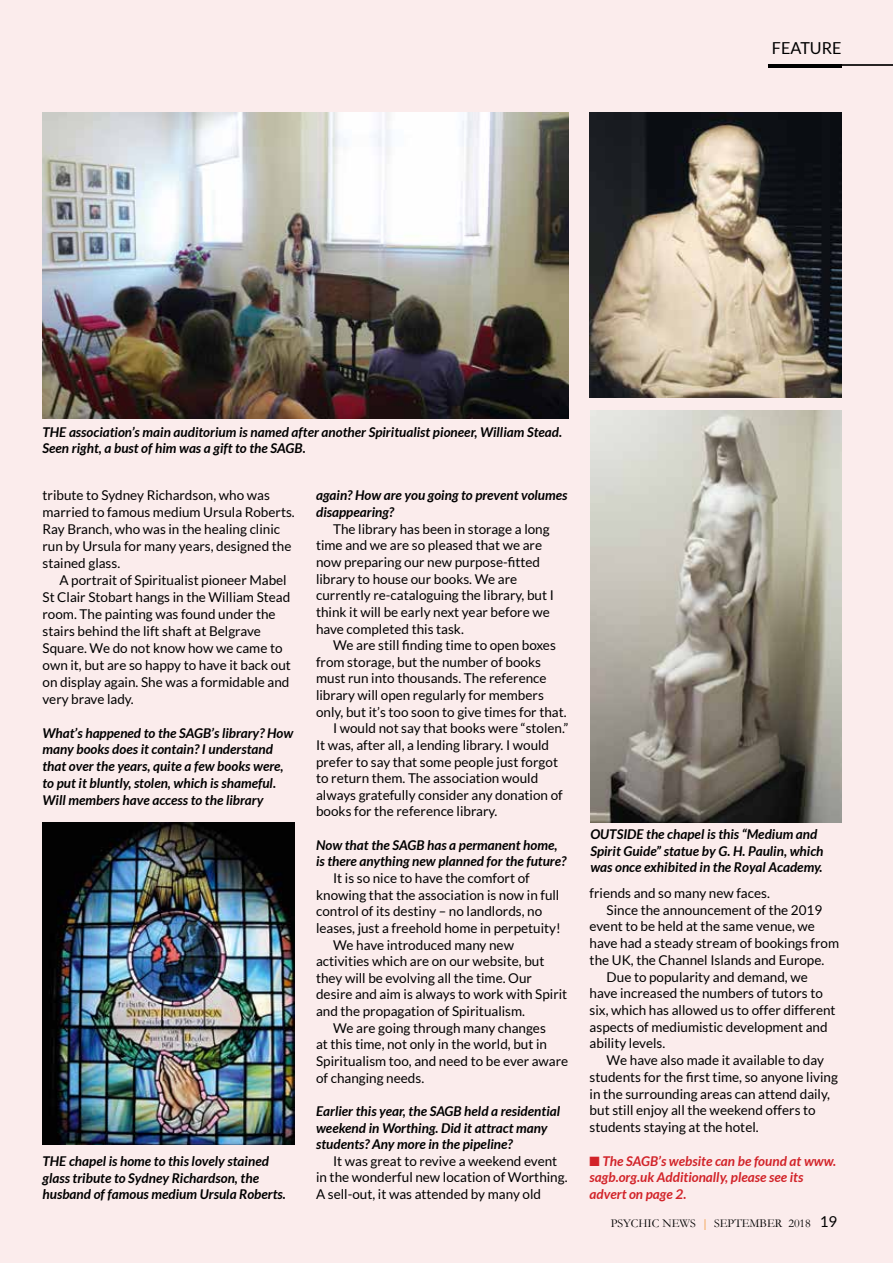
<style>
.page{position:relative;width:893px;height:1263px;background:#fbecec}
.page>*{position:absolute;margin:0;border:0;box-sizing:border-box;transform-origin:0 0}
.t1{font:16.5px "Lato";color:#000}
.t2{font:13.5px/17px "Lato";color:#000}
.t3{font:italic 700 13.5px/16.5px "Lato";color:#000}
.t4{font:italic 700 13.5px/16.8px "Lato";color:#d22329}
.t5{font:12px "Garamond";color:#000}
.s1{color:#ef7c00}
.s2{font-family:"Lato";font-size:15px}
</style>
<div class="page">
<hr style="left:768px;top:64px;width:125px;height:2px;background:#000">
<hr style="left:768px;top:64px;width:74px;height:4px;background:#000">
<img style="left:43px;top:113px;width:525px;height:306px">
<img style="left:590px;top:113px;width:252px;height:284px">
<img style="left:43px;top:823px;width:252px;height:322px">
<img style="left:590px;top:410px;width:252px;height:413px">
<p class="t1" style="left:772px;top:39px;width:71px">FEATURE</p>
<p class="t3" style="left:43px;top:424px;width:521px">THE association’s main auditorium is named after another Spiritualist pioneer, William Stead.<br>Seen right, a bust of him was a gift to the SAGB.</p>
<p class="t2" style="left:43px;top:487px;width:254px">tribute to Sydney Richardson, who was married to famous medium Ursula Roberts.<br>Ray Branch, who was in the healing clinic run by Ursula for many years, designed the stained glass.</p>
<p class="t2" style="left:43px;top:572px;width:250px;text-indent:17px">A portrait of Spiritualist pioneer Mabel St Clair Stobart hangs in the William Stead room. The painting was found under the stairs behind the lift shaft at Belgrave Square. We do not know how we came to own it, but are so happy to have it back out on display again. She was a formidable and very brave lady.</p>
<p class="t3" style="left:43px;top:724px;width:252px;line-height:17px">What’s happened to the SAGB’s library? How many books does it contain? I understand that over the years, quite a few books were, to put it bluntly, stolen, which is shameful.<br>Will members have access to the library</p>
<p class="t3" style="left:43px;top:1153px;width:245px">THE chapel is home to this lovely stained glass tribute to Sydney Richardson, the husband of famous medium Ursula Roberts.</p>
<p class="t3" style="left:316px;top:487px;width:253px">again? How are you going to prevent volumes disappearing?</p>
<p class="t2" style="left:316px;top:520px;width:239px;text-indent:17px">The library has been in storage a long time and we are so pleased that we are now preparing our new purpose-fitted library to house our books. We are currently re-cataloguing the library, but I think it will be early next year before we have completed this task.</p>
<p class="t2" style="left:333px;top:637px;width:224px">We are still finding time to open boxes</p>
<p class="t2" style="left:316px;top:653px;width:226px">from storage, but the number of books</p>
<p class="t2" style="left:316px;top:670px;width:232px">must run into thousands. The reference</p>
<p class="t2" style="left:316px;top:687px;width:229px">library will open regularly for members</p>
<p class="t2" style="left:316px;top:703px;width:252px">only, but it’s too soon to give times for that.</p>
<p class="t2" style="left:333px;top:720px;width:237px">I would not say that books were “stolen.”</p>
<p class="t2" style="left:316px;top:736px;width:235px">It was, after all, a lending library. I would</p>
<p class="t2" style="left:316px;top:753px;width:243px">prefer to say that some people just forgot</p>
<p class="t2" style="left:316px;top:770px;width:224px">to return them. The association would</p>
<p class="t2" style="left:316px;top:786px;width:248px">always gratefully consider any donation of</p>
<p class="t2" style="left:316px;top:803px;width:183px">books for the reference library.</p>
<p class="t3" style="left:316px;top:837px;width:252px">Now that the SAGB has a permanent home, is there anything new planned for the future?</p>
<p class="t2" style="left:333px;top:869px;width:198px">It is so nice to have the comfort of</p>
<p class="t2" style="left:316px;top:886px;width:245px">knowing that the association is now in full</p>
<p class="t2" style="left:316px;top:903px;width:228px">control of its destiny – no landlords, no</p>
<p class="t2" style="left:316px;top:919px;width:246px">leases, just a freehold home in perpetuity!</p>
<p class="t2" style="left:333px;top:936px;width:182px">We have introduced many new</p>
<p class="t2" style="left:316px;top:953px;width:230px">activities which are on our website, but</p>
<p class="t2" style="left:316px;top:969px;width:217px">they will be evolving all the time. Our</p>
<p class="t2" style="left:316px;top:986px;width:253px">desire and aim is always to work with Spirit</p>
<p class="t2" style="left:316px;top:1003px;width:210px">and the propagation of Spiritualism.</p>
<p class="t2" style="left:333px;top:1019px;width:214px">We are going through many changes</p>
<p class="t2" style="left:316px;top:1036px;width:232px">at this time, not only in the world, but in</p>
<p class="t2" style="left:316px;top:1052px;width:254px">Spiritualism too, and need to be ever aware</p>
<p class="t2" style="left:316px;top:1069px;width:110px">of changing needs.</p>
<p class="t3" style="left:316px;top:1103px;width:246px">Earlier this year, the SAGB held a residential weekend in Worthing. Did it attract many students? Any more in the pipeline?</p>
<p class="t2" style="left:316px;top:1152px;width:253px;text-indent:17px">It was great to revive a weekend event in the wonderful new location of Worthing.<br>A sell-out, it was attended by many old</p>
<p class="t3" style="left:590px;top:826px;width:235px">OUTSIDE the chapel is this “Medium and<br>Spirit Guide” statue by G. H. Paulin, which was once exhibited in the Royal Academy.</p>
<p class="t2" style="left:590px;top:884px;width:182px">friends and so many new faces.</p>
<p class="t2" style="left:607px;top:901px;width:217px">Since the announcement of the 2019</p>
<p class="t2" style="left:590px;top:918px;width:227px">event to be held at the same venue, we</p>
<p class="t2" style="left:590px;top:934px;width:251px">have had a steady stream of bookings from</p>
<p class="t2" style="left:590px;top:951px;width:236px">the UK, the Channel Islands and Europe.</p>
<p class="t2" style="left:607px;top:968px;width:203px">Due to popularity and demand, we</p>
<p class="t2" style="left:590px;top:985px;width:235px">have increased the numbers of tutors to</p>
<p class="t2" style="left:590px;top:1001px;width:248px">six, which has allowed us to offer different</p>
<p class="t2" style="left:590px;top:1018px;width:240px">aspects of mediumistic development and</p>
<p class="t2" style="left:590px;top:1035px;width:77px">ability levels.</p>
<p class="t2" style="left:607px;top:1052px;width:219px">We have also made it available to day</p>
<p class="t2" style="left:590px;top:1068px;width:250px">students for the first time, so anyone living</p>
<p class="t2" style="left:590px;top:1085px;width:242px">in the surrounding areas can attend daily,</p>
<p class="t2" style="left:590px;top:1102px;width:228px">but still enjoy all the weekend offers to</p>
<p class="t2" style="left:590px;top:1118px;width:171px">students staying at the hotel.</p>
<p class="t4" style="left:590px;top:1152px;width:248px">■ The SAGB’s website can be found at www. sagb.org.uk Additionally, please see its advert on page 2.</p>
<p class="t5" style="left:611px;top:1216px;width:228px">PSYCHIC NEWS <span class="s1">|</span> SEPTEMBER 2018 <span class="s2">19</span></p>
</div>
